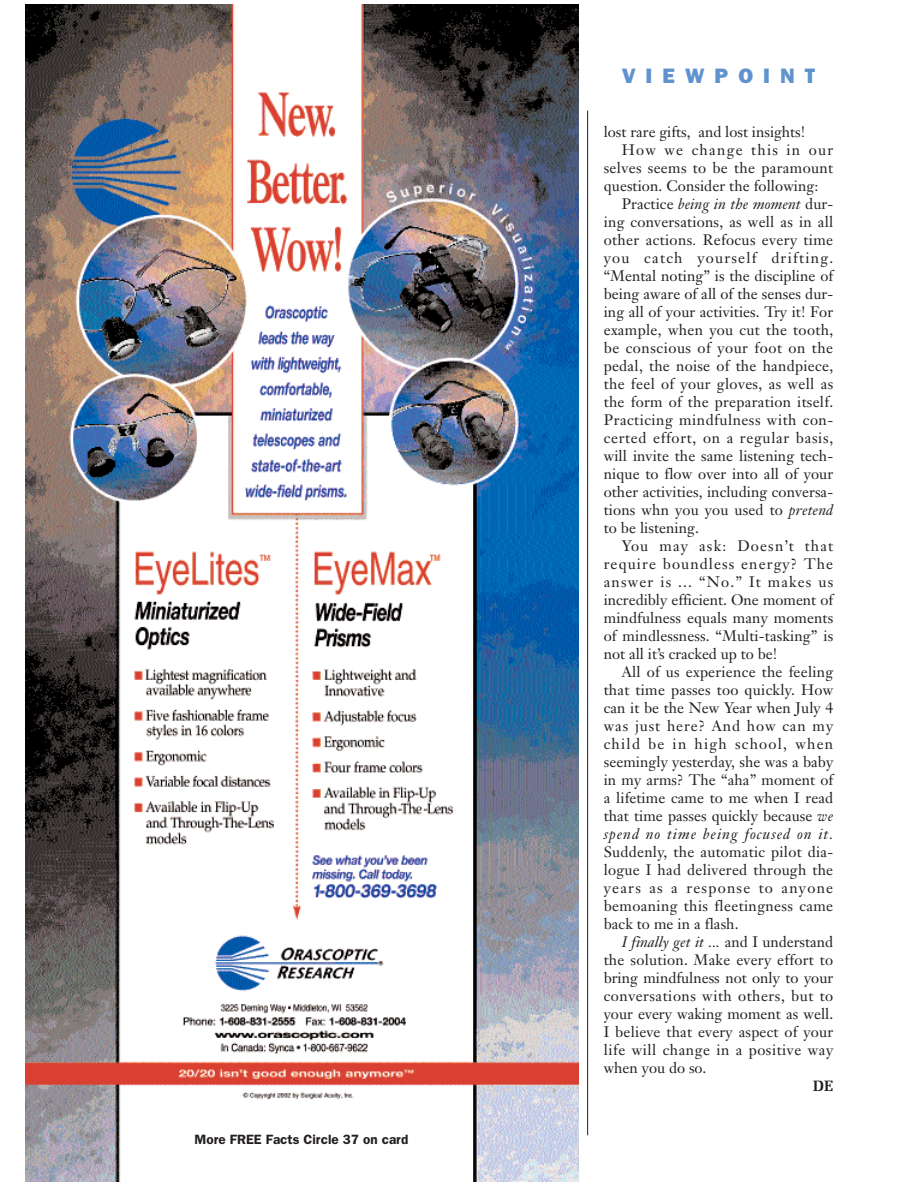
<style>
.page{position:relative;width:918px;height:1188px;background:#fff}
.page>*{position:absolute;margin:0;border:0;box-sizing:border-box;transform-origin:0 0}
.t1{font:800 21px "Franklin Gothic";letter-spacing:.48em;color:#6093ce}
.t2{font:15px/18px "Janson Text";letter-spacing:.01em;color:#231f20;text-align:justify}
.t3{font:15px "Janson Text";letter-spacing:.085em;color:#231f20}
.t4{font:15px "Janson Text";letter-spacing:.035em;color:#231f20}
.t5{font:15px "Janson Text";letter-spacing:.045em;color:#231f20}
.t6{font:italic 15px "Janson Text";letter-spacing:.005em;color:#231f20}
.t7{font:italic 15px "Janson Text";letter-spacing:.065em;color:#231f20}
.t8{font:15px "Janson Text";letter-spacing:.07em;color:#231f20}
.t9{font:15px "Janson Text";letter-spacing:.075em;color:#231f20}
.t10{font:15px "Janson Text";letter-spacing:.06em;color:#231f20}
.t11{font:15px "Janson Text";letter-spacing:.08em;color:#231f20}
.t12{font:700 15px "Melior";color:#231f20}
.t13{font:600 13.5px "Franklin Gothic";color:#231f20}
.s1{font-style:normal}
.s2{font-style:italic}
</style>
<div class="page">
<img style="left:26px;top:4px;width:552px;height:1178px">
<hr style="left:587px;top:111px;width:1px;height:1024px;background:#231f20">
<p class="t13" style="left:195px;top:1135px;width:215px">More FREE Facts Circle 37 on card</p>
<h1 class="t1" style="left:622px;top:69px;width:195px">VIEWPOINT</h1>
<p class="t2" style="left:604px;top:124px;width:203px">lost rare gifts, and lost insights!</p>
<p class="t3" style="left:622px;top:144px;width:213px">How we change this in our</p>
<p class="t2" style="left:604px;top:160px;width:231px">selves seems to be the paramount</p>
<p class="t2" style="left:604px;top:178px;width:216px">question. Consider the following:</p>
<p class="t6" style="left:622px;top:198px;width:213px"><span class="s1">Practice</span> being in the moment <span class="s1">dur-</span></p>
<p class="t2" style="left:604px;top:214px;width:231px">ing conversations, as well as in all</p>
<p class="t2" style="left:604px;top:232px;width:231px">other actions<span class="s2">.</span> Refocus every time</p>
<p class="t3" style="left:604px;top:252px;width:231px">you catch yourself drifting.</p>
<p class="t2" style="left:604px;top:268px;width:231px">“Mental noting” is the discipline of</p>
<p class="t2" style="left:604px;top:286px;width:231px">being aware of all of the senses dur-</p>
<p class="t2" style="left:604px;top:304px;width:231px">ing all of your activities. Try it! For</p>
<p class="t2" style="left:604px;top:322px;width:231px">example, when you cut the tooth,</p>
<p class="t4" style="left:604px;top:342px;width:231px">be conscious of your foot on the</p>
<p class="t2" style="left:604px;top:358px;width:231px">pedal, the noise of the handpiece,</p>
<p class="t2" style="left:604px;top:376px;width:231px">the feel of your gloves, as well as</p>
<p class="t2" style="left:604px;top:394px;width:231px">the form of the preparation itself.</p>
<p class="t4" style="left:604px;top:414px;width:231px">Practicing mindfulness with con-</p>
<p class="t5" style="left:604px;top:432px;width:231px">certed effort, on a regular basis,</p>
<p class="t2" style="left:604px;top:448px;width:231px">will invite the same listening tech-</p>
<p class="t2" style="left:604px;top:466px;width:231px">nique to flow over into all of your</p>
<p class="t2" style="left:604px;top:484px;width:231px">other activities, including conversa-</p>
<p class="t2" style="left:604px;top:502px;width:231px">tions whn you you used to <span class="s2">pretend</span></p>
<p class="t2" style="left:604px;top:520px;width:97px">to be listening.</p>
<p class="t11" style="left:622px;top:540px;width:213px">You may ask: Doesn’t that</p>
<p class="t8" style="left:604px;top:558px;width:231px">require boundless energy? The</p>
<p class="t9" style="left:604px;top:576px;width:231px">answer is ... “No.” It makes us</p>
<p class="t2" style="left:604px;top:592px;width:231px">incredibly efficient. One moment of</p>
<p class="t2" style="left:604px;top:610px;width:231px">mindfulness equals many moments</p>
<p class="t2" style="left:604px;top:628px;width:231px">of mindlessness. “Multi-tasking” is</p>
<p class="t2" style="left:604px;top:646px;width:175px">not all it’s cracked up to be!</p>
<p class="t2" style="left:622px;top:664px;width:213px">All of us experience the feeling</p>
<p class="t2" style="left:604px;top:682px;width:231px">that time passes too quickly. How</p>
<p class="t2" style="left:604px;top:700px;width:231px">can it be the New Year when July 4</p>
<p class="t10" style="left:604px;top:720px;width:231px">was just here? And how can my</p>
<p class="t3" style="left:604px;top:738px;width:231px">child be in high school, when</p>
<p class="t2" style="left:604px;top:754px;width:231px">seemingly yesterday, she was a baby</p>
<p class="t2" style="left:604px;top:772px;width:231px">in my arms? The “aha” moment of</p>
<p class="t2" style="left:604px;top:790px;width:231px">a lifetime came to me when I read</p>
<p class="t2" style="left:604px;top:808px;width:231px">that time passes quickly because <span class="s2">we</span></p>
<p class="t7" style="left:604px;top:828px;width:231px">spend no time being focused on it.</p>
<p class="t2" style="left:604px;top:844px;width:231px">Suddenly, the automatic pilot dia&shy;logue I had delivered through the years as a response to anyone bemoaning this fleetingness came back to me in a flash.</p>
<p class="t2" style="left:604px;top:934px;width:231px;text-indent:18px"><span class="s2">I finally get it ...</span> and I understand the solution. Make every effort to bring mindfulness not only to your conversations with others, but to your every waking moment as well.<br>I believe that every aspect of your life will change in a positive way when you do so.</p>
<p class="t12" style="left:813px;top:1080px;width:21px">DE</p>
</div>
